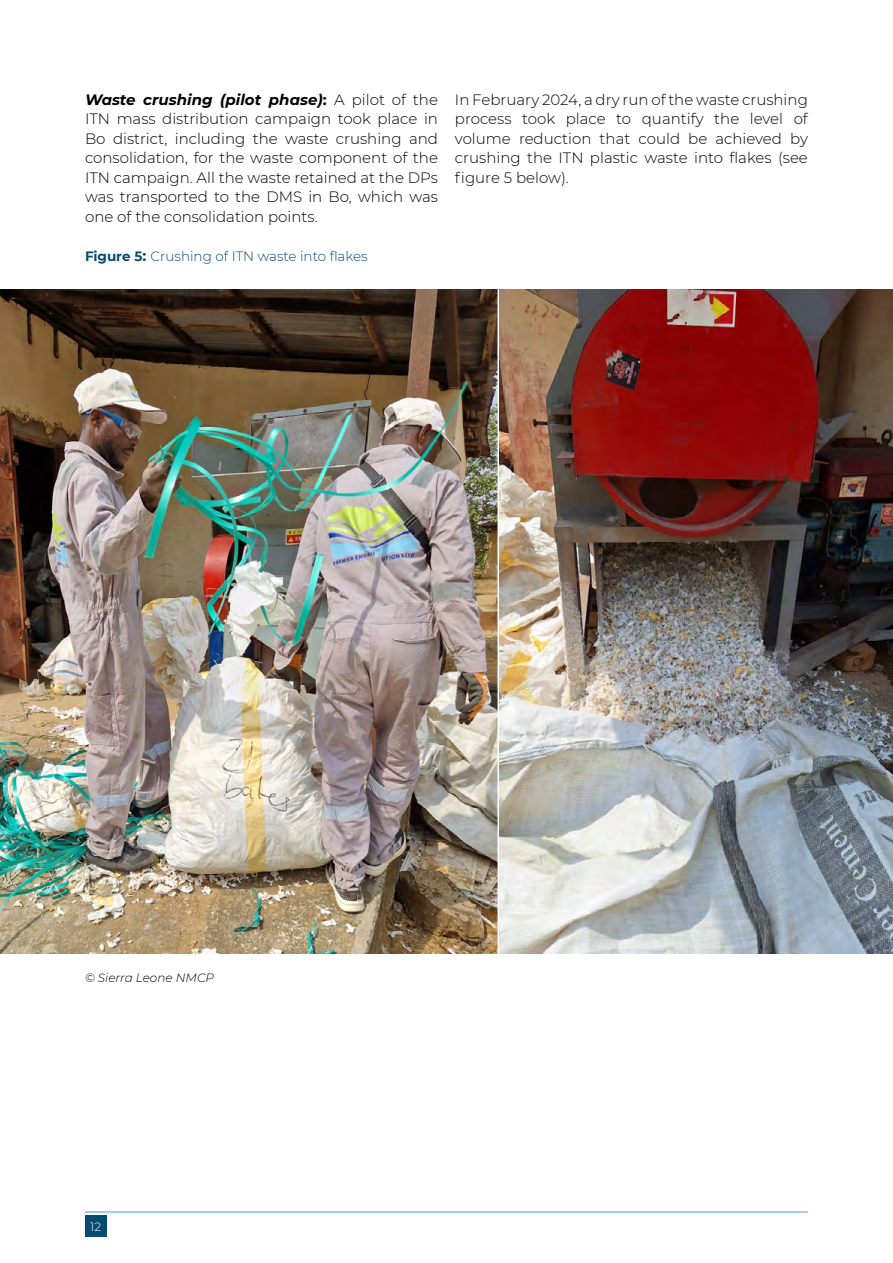
<style>
.page{position:relative;width:893px;height:1263px;background:#fff}
.page>*{position:absolute;margin:0;border:0;box-sizing:border-box;transform-origin:0 0}
.t1{font:300 15px/19.5px "Montserrat";color:#000;text-align:justify}
.t2{font:300 13.5px "Montserrat";color:#054b72}
.t3{font:italic 300 12px "Montserrat";color:#000}
.t4{font:300 12px "Montserrat";color:#fff}
.s1{font-weight:700;font-style:italic}
.s2{font-weight:700}
.s3{font-weight:700;font-size:15px}
</style>
<div class="page">
<div style="left:85px;top:1216px;width:21px;height:21px;background:#054b72"></div>
<hr style="left:85px;top:1212px;width:723px;height:1px;background:#3ea4d7">
<img style="left:0;top:289px;width:893px;height:664px">
<hr style="left:497px;top:289px;width:2px;height:680px;background:#fff">
<p class="t1" style="left:85px;top:89px;width:354px"><span class="s1">Waste crushing (pilot phase)</span><span class="s2">:</span> A pilot of the ITN mass distribution campaign took place in Bo district, including the waste crushing and consolidation, for the waste component of the ITN campaign. All the waste retained at the DPs was transported to the DMS in Bo, which was one of the consolidation points.</p>
<p class="t1" style="left:455px;top:89px;width:354px">In February 2024, a dry run of the waste crushing process took place to quantify the level of volume reduction that could be achieved by crushing the ITN plastic waste into flakes (see figure 5 below).</p>
<p class="t2" style="left:85px;top:247px;width:284px"><span class="s2">Figure 5</span><span class="s3">:</span> Crushing of ITN waste into flakes</p>
<p class="t3" style="left:85px;top:970px;width:131px">© Sierra Leone NMCP</p>
<p class="t4" style="left:90px;top:1218px;width:12px">12</p>
</div>
